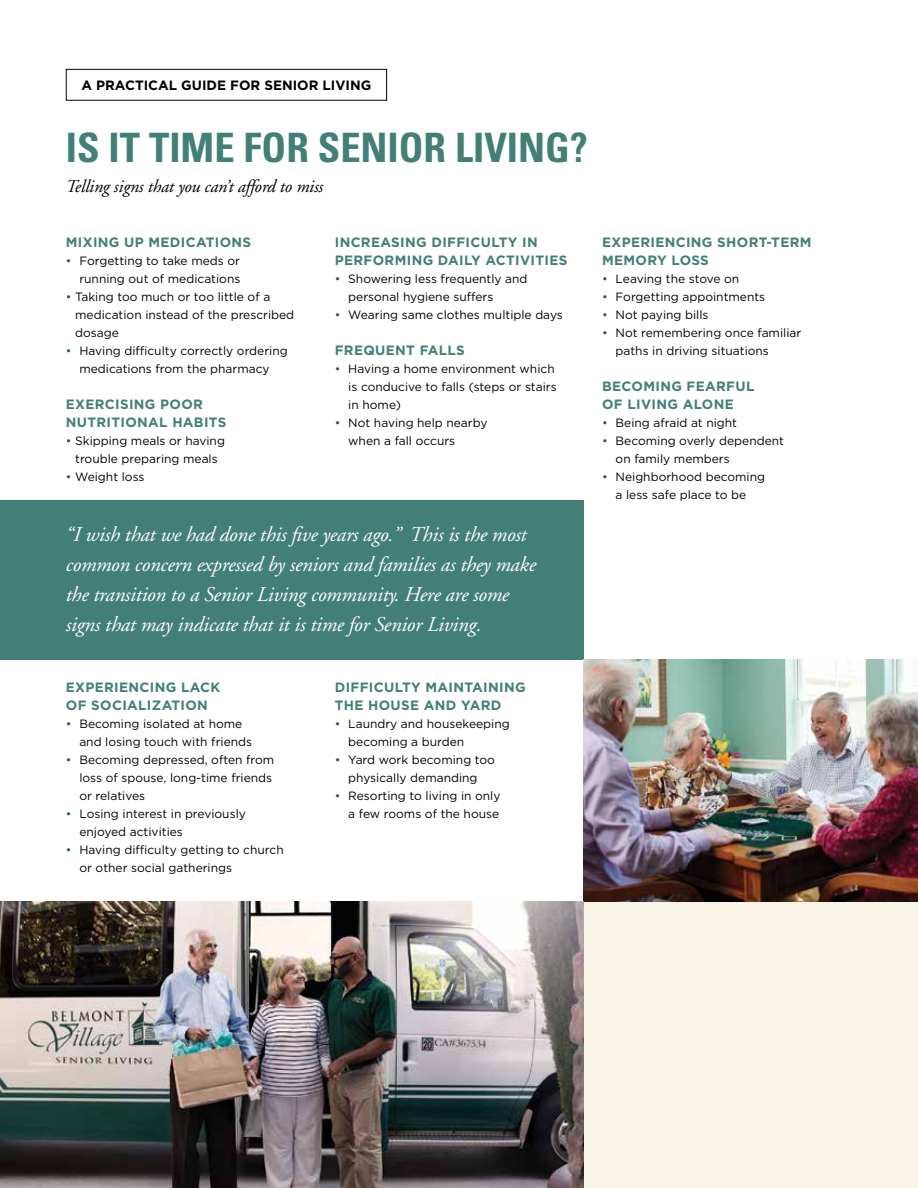
<style>
.page{position:relative;width:918px;height:1188px;background:#fff}
.page>*{position:absolute;margin:0;border:0;box-sizing:border-box;transform-origin:0 0}
.t1{font:700 condensed 40.5px "Univers";color:#427f76}
.t2{font:italic 21px/30px "Adobe Garamond";letter-spacing:-.01em;color:#fff}
.t3{font:italic 18px "Adobe Garamond";letter-spacing:-.01em;color:#000}
.t4{font:700 13.5px/18px "Gotham";letter-spacing:.025em;color:#427f76}
.t5{font:700 13.5px "Gotham";color:#000}
.t6{font:12px/18px "Gotham";color:#000}
.s1{color:#235b40}
</style>
<div class="page">
<div style="left:0;top:500px;width:583px;height:159px;background:#427f76"></div>
<div style="left:583px;top:902px;width:335px;height:286px;background:#f8f4e5"></div>
<img style="left:583px;top:659px;width:335px;height:243px">
<img style="left:0;top:902px;width:583px;height:286px">
<div style="left:66px;top:69px;width:321px;height:32px;border:1px solid #000"></div>
<p class="t5" style="left:81px;top:76px;width:291px">A PRACTICAL GUIDE FOR SENIOR LIVING</p>
<h1 class="t1" style="left:66px;top:123px;width:524px">IS IT TIME FOR SENIOR LIVING?</h1>
<h3 class="t3" style="left:66px;top:177px;width:259px">Telling signs that you can’t afford to miss</h3>
<p class="t4" style="left:66px;top:233px;width:187px">MIXING UP MEDICATIONS</p>
<p class="t6" style="left:66px;top:251px;width:176px;text-align:right"><span class="s1">•</span> Forgetting to take meds or running out of medications</p>
<p class="t6" style="left:75px;top:287px;width:221px;text-indent:-9px"><span class="s1">•</span> Taking too much or too little of a medication instead of the prescribed dosage</p>
<p class="t6" style="left:66px;top:341px;width:223px;text-align:center"><span class="s1">•</span> Having difficulty correctly ordering medications from the pharmacy</p>
<p class="t4" style="left:66px;top:395px;width:162px">EXERCISING POOR<br>NUTRITIONAL HABITS</p>
<p class="t6" style="left:66px;top:431px;width:161px;text-align:center"><span class="s1">•</span> Skipping meals or having trouble preparing meals</p>
<p class="t6" style="left:66px;top:467px;width:80px"><span class="s1">•</span> Weight loss</p>
<p class="t4" style="left:335px;top:233px;width:234px">INCREASING DIFFICULTY IN<br>PERFORMING DAILY ACTIVITIES</p>
<p class="t6" style="left:348px;top:269px;width:181px;text-indent:-14px"><span class="s1">•</span> Showering less frequently and personal hygiene suffers</p>
<p class="t6" style="left:335px;top:305px;width:230px"><span class="s1">•</span> Wearing same clothes multiple days</p>
<p class="t4" style="left:335px;top:341px;width:132px">FREQUENT FALLS</p>
<p class="t6" style="left:348px;top:359px;width:210px;text-indent:-14px"><span class="s1">•</span> Having a home environment which is conducive to falls (steps or stairs in home)</p>
<p class="t6" style="left:348px;top:413px;width:141px;text-indent:-14px"><span class="s1">•</span> Not having help nearby when a fall occurs</p>
<h2 class="t2" style="left:66px;top:520px;width:472px">“I wish that we had done this five years ago.” This is the most common concern expressed by seniors and families as they make the transition to a Senior Living community. Here are some signs that may indicate that it is time for Senior Living.</h2>
<p class="t4" style="left:602px;top:233px;width:211px">EXPERIENCING SHORT-TERM<br>MEMORY LOSS</p>
<p class="t6" style="left:602px;top:269px;width:139px"><span class="s1">•</span> Leaving the stove on</p>
<p class="t6" style="left:602px;top:287px;width:165px"><span class="s1">•</span> Forgetting appointments</p>
<p class="t6" style="left:602px;top:305px;width:108px"><span class="s1">•</span> Not paying bills</p>
<p class="t6" style="left:616px;top:323px;width:187px;text-indent:-14px"><span class="s1">•</span> Not remembering once familiar paths in driving situations</p>
<p class="t4" style="left:602px;top:377px;width:154px">BECOMING FEARFUL<br>OF LIVING ALONE</p>
<p class="t6" style="left:602px;top:413px;width:137px"><span class="s1">•</span> Being afraid at night</p>
<p class="t6" style="left:616px;top:431px;width:170px;text-indent:-14px"><span class="s1">•</span> Becoming overly dependent on family members</p>
<p class="t6" style="left:602px;top:467px;width:165px;text-align:center"><span class="s1">•</span> Neighborhood becoming a less safe place to be</p>
<p class="t4" style="left:66px;top:678px;width:156px">EXPERIENCING LACK<br>OF SOCIALIZATION</p>
<p class="t6" style="left:79px;top:715px;width:174px;text-indent:-14px"><span class="s1">•</span> Becoming isolated at home and losing touch with friends</p>
<p class="t6" style="left:79px;top:751px;width:196px;text-indent:-14px"><span class="s1">•</span> Becoming depressed, often from loss of spouse, long-time friends or relatives</p>
<p class="t6" style="left:79px;top:805px;width:168px;text-indent:-14px"><span class="s1">•</span> Losing interest in previously enjoyed activities</p>
<p class="t6" style="left:79px;top:841px;width:206px;text-indent:-14px"><span class="s1">•</span> Having difficulty getting to church or other social gatherings</p>
<p class="t4" style="left:335px;top:678px;width:192px">DIFFICULTY MAINTAINING<br>THE HOUSE AND YARD</p>
<p class="t6" style="left:348px;top:715px;width:163px;text-indent:-14px"><span class="s1">•</span> Laundry and housekeeping becoming a burden</p>
<p class="t6" style="left:335px;top:751px;width:162px;text-align:center"><span class="s1">•</span> Yard work becoming too physically demanding</p>
<p class="t6" style="left:335px;top:787px;width:167px;text-align:right"><span class="s1">•</span> Resorting to living in only a few rooms of the house</p>
</div>
